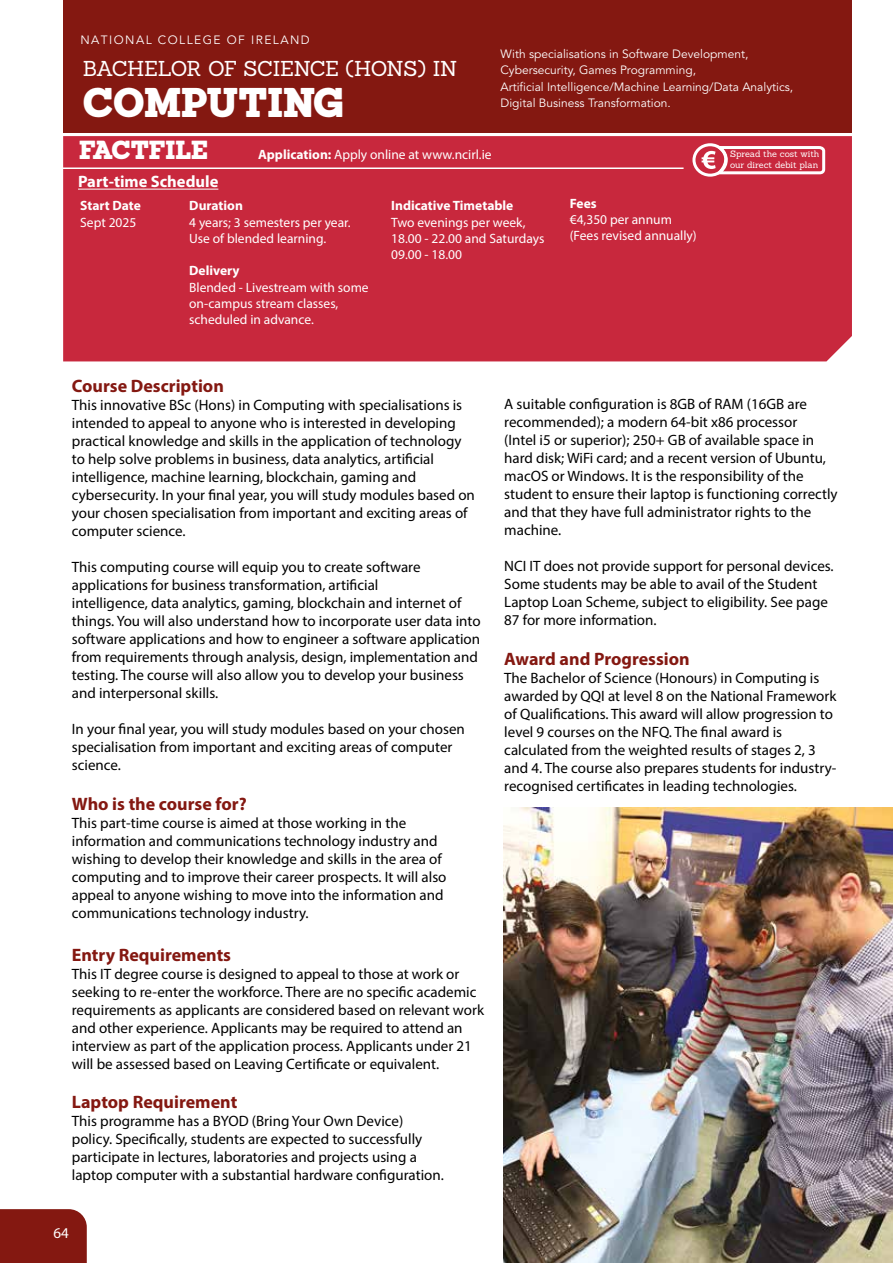
<style>
.page{position:relative;width:893px;height:1263px;background:#fff}
.page>*{position:absolute;margin:0;border:0;box-sizing:border-box;transform-origin:0 0}
.t1{font:900 40.5px "Sanchez";letter-spacing:-.005em;color:#fff}
.t2{font:900 25.5px "Sanchez";color:#fff}
.t3{font:21px "Sanchez";letter-spacing:-.02em;color:#fff}
.t4{font:700 18px "Myriad Pro";color:#841811}
.t5{font:700 16.5px "Myriad Pro";color:#fff}
.t6{font:15px/18px "Myriad Pro";color:#000}
.t7{font:15px "Myriad Pro";color:#fff}
.t8{font:13.5px/16.2px "Myriad Pro";color:#fff}
.t9{font:700 13.5px "Myriad Pro";color:#fff}
.t10{font:12px/16.5px "Avenir";color:#fff}
.t11{font:12px "Avenir";letter-spacing:.12em;color:#fff}
.t12{font:9px/10.8px "Sanchez";letter-spacing:-.005em;color:#fff}
.s1{font-weight:700}
</style>
<div class="page">
<div style="left:63px;top:0;width:789px;height:132px;background:#841811"></div>
<img style="left:504px;top:808px;width:389px;height:455px">
<div style="left:0;top:1209px;width:87px;height:54px;background:#841811"></div>
<div style="left:63px;top:136px;width:789px;height:225px;background:#c8283d"></div>
<div style="left:692px;top:143px;width:36px;height:34px;border:3px solid #fff;border-radius:50%"></div>
<svg style="left:702px;top:143px;width:125px;height:33px"></svg>
<hr style="left:78px;top:189px;width:140px;height:1px;background:#fff">
<hr style="left:48px;top:167px;width:636px;height:2px;background:#fff">
<p class="t11" style="left:80px;top:31px;width:231px">NATIONAL COLLEGE OF IRELAND</p>
<h3 class="t3" style="left:83px;top:55px;width:376px">BACHELOR OF SCIENCE (HONS) IN</h3>
<h1 class="t1" style="left:83px;top:73px;width:262px">COMPUTING</h1>
<h2 class="t2" style="left:79px;top:131px;width:130px">FACTFILE</h2>
<p class="t5" style="left:78px;top:171px;width:142px">Part-time Schedule</p>
<p class="t8" style="left:258px;top:147px;width:235px"><span class="s1">Application:</span> Apply online at www.ncirl.ie</p>
<p class="t10" style="left:500px;top:46px;width:294px">With specialisations in Software Development, Cybersecurity, Games Programming,<br>Artificial Intelligence/Machine Learning/Data Analytics, Digital Business Transformation.</p>
<p class="t12" style="left:730px;top:148px;width:91px">Spread the cost with our direct debit plan</p>
<p class="t9" style="left:80px;top:197px;width:62px">Start Date</p>
<p class="t8" style="left:80px;top:214px;width:58px">Sept 2025</p>
<p class="t9" style="left:189px;top:197px;width:55px">Duration</p>
<p class="t8" style="left:189px;top:214px;width:163px">4 years; 3 semesters per year.<br>Use of blended learning.</p>
<p class="t9" style="left:189px;top:262px;width:52px">Delivery</p>
<p class="t8" style="left:189px;top:279px;width:181px">Blended - Livestream with some on-campus stream classes, scheduled in advance.</p>
<p class="t9" style="left:391px;top:197px;width:124px">Indicative Timetable</p>
<p class="t8" style="left:391px;top:214px;width:155px">Two evenings per week,<br>18.00 - 22.00 and Saturdays<br>09.00 - 18.00</p>
<p class="t9" style="left:570px;top:194px;width:28px">Fees</p>
<p class="t8" style="left:570px;top:211px;width:129px">€4,350 per annum (Fees revised annually)</p>
<p class="t4" style="left:72px;top:374px;width:154px">Course Description</p>
<p class="t6" style="left:72px;top:396px;width:405px">This innovative BSc (Hons) in Computing with specialisations is intended to appeal to anyone who is interested in developing practical knowledge and skills in the application of technology to help solve problems in business, data analytics, artificial intelligence, machine learning, blockchain, gaming and cybersecurity. In your final year, you will study modules based on your chosen specialisation from important and exciting areas of computer science.</p>
<p class="t6" style="left:72px;top:558px;width:410px">This computing course will equip you to create software applications for business transformation, artificial<br>intelligence, data analytics, gaming, blockchain and internet of things. You will also understand how to incorporate user data into software applications and how to engineer a software application from requirements through analysis, design, implementation and testing. The course will also allow you to develop your business and interpersonal skills.</p>
<p class="t6" style="left:72px;top:720px;width:394px">In your final year, you will study modules based on your chosen specialisation from important and exciting areas of computer science.</p>
<p class="t4" style="left:72px;top:792px;width:176px">Who is the course for?</p>
<p class="t6" style="left:72px;top:813px;width:376px">This part-time course is aimed at those working in the information and communications technology industry and wishing to develop their knowledge and skills in the area of computing and to improve their career prospects. It will also appeal to anyone wishing to move into the information and communications technology industry.</p>
<p class="t4" style="left:72px;top:943px;width:161px">Entry Requirements</p>
<p class="t6" style="left:72px;top:964px;width:414px">This IT degree course is designed to appeal to those at work or seeking to re-enter the workforce. There are no specific academic requirements as applicants are considered based on relevant work and other experience. Applicants may be required to attend an interview as part of the application process. Applicants under 21 will be assessed based on Leaving Certificate or equivalent.</p>
<p class="t4" style="left:72px;top:1091px;width:167px">Laptop Requirement</p>
<p class="t6" style="left:72px;top:1112px;width:374px">This programme has a BYOD (Bring Your Own Device) policy. Specifically, students are expected to successfully participate in lectures, laboratories and projects using a laptop computer with a substantial hardware configuration.</p>
<p class="t7" style="left:53px;top:1224px;width:17px">64</p>
<p class="t6" style="left:504px;top:395px;width:335px">A suitable configuration is 8GB of RAM (16GB are recommended); a modern 64-bit x86 processor<br>(Intel i5 or superior); 250+ GB of available space in hard disk; WiFi card; and a recent version of Ubuntu, macOS or Windows. It is the responsibility of the student to ensure their laptop is functioning correctly and that they have full administrator rights to the machine.</p>
<p class="t6" style="left:504px;top:557px;width:331px">NCI IT does not provide support for personal devices.<br>Some students may be able to avail of the Student Laptop Loan Scheme, subject to eligibility. See page 87 for more information.</p>
<p class="t4" style="left:504px;top:647px;width:187px">Award and Progression</p>
<p class="t6" style="left:504px;top:669px;width:334px">The Bachelor of Science (Honours) in Computing is awarded by QQI at level 8 on the National Framework of Qualifications. This award will allow progression to level 9 courses on the NFQ. The final award is calculated from the weighted results of stages 2, 3 and 4. The course also prepares students for industry&shy;recognised certificates in leading technologies.</p>
</div>
